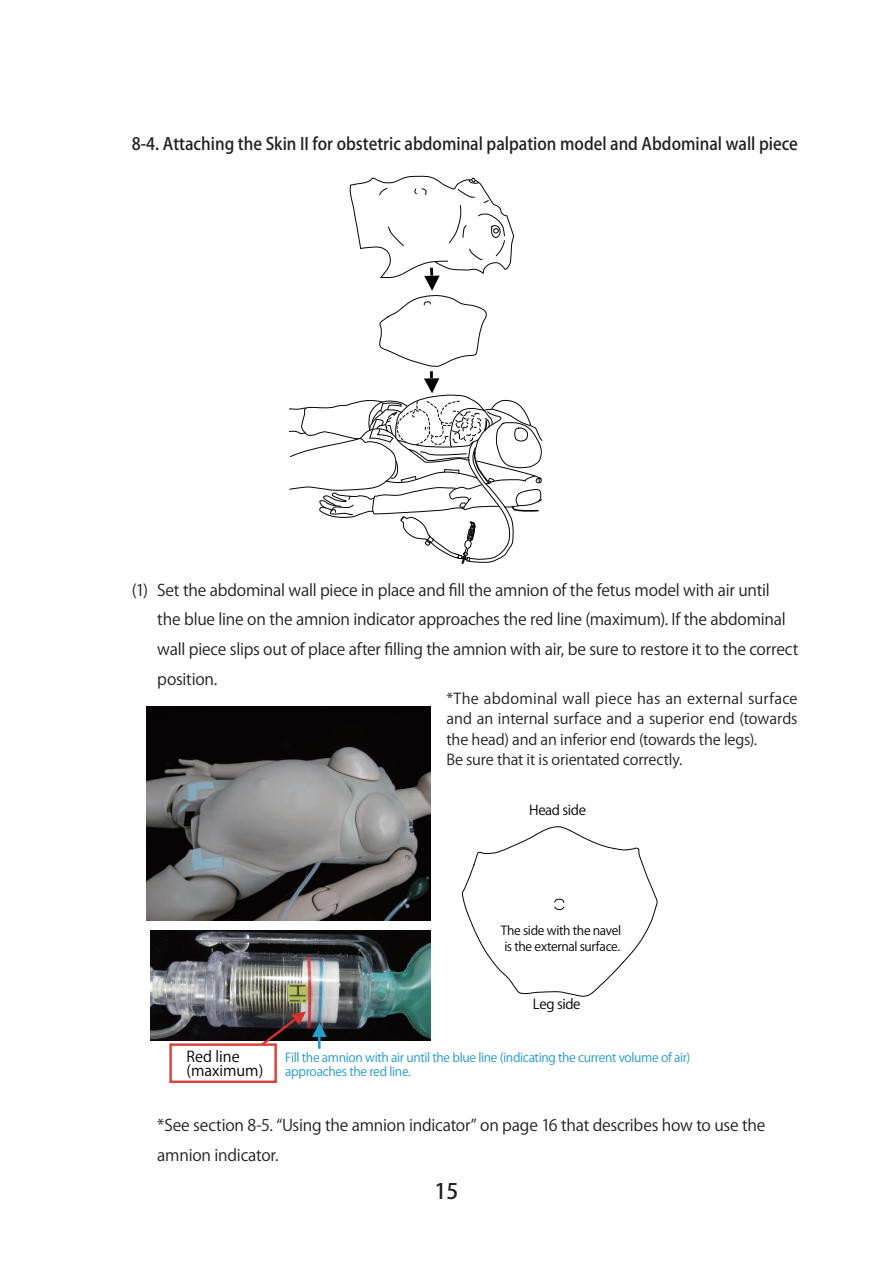
<style>
.page{position:relative;width:893px;height:1263px;background:#fff}
.page>*{position:absolute;margin:0;border:0;box-sizing:border-box;transform-origin:0 0}
.t1{font:500 21.3px "Koz Go Pro";color:#231f20}
.t2{font:500 16.95px "Koz Go Pro";color:#231f20;scale:.94 1}
.t3{font:15.9px/29.7px "Koz Go Pro";letter-spacing:-.015em;color:#231f20}
.t4{font:14.85px/20.2px "Koz Go Pro";color:#231f20}
.t5{font:14.85px/14.9px "Koz Go Pr 6 N";color:#030303}
.t6{font:14.55px "Koz Go Pr 6 N";letter-spacing:-.03em;color:#030303}
.t7{font:13.65px "Koz Go Pr 6 N";letter-spacing:-.03em;color:#030303}
.t8{font:12.3px/14.9px "Koz Go Pr 6 N";letter-spacing:-.03em;color:#2098d5}
.t9{font:12.3px/16px "Koz Go Pr 6 N";letter-spacing:-.025em;color:#030303}
</style>
<div class="page">
<img style="left:146px;top:707px;width:285px;height:213px">
<svg style="left:462px;top:826px;width:196px;height:171px"></svg>
<img style="left:150px;top:930px;width:281px;height:110px">
<hr style="left:318px;top:1035px;width:3px;height:14px;background:#289ccc">
<svg style="left:312px;top:1023px;width:15px;height:14px"></svg>
<svg style="left:247px;top:1011px;width:59px;height:32px;background:#3f2e2f"></svg>
<div style="left:169px;top:1043px;width:108px;height:40px;border:2px solid #dc4238"></div>
<svg style="left:289px;top:175px;width:254px;height:390px"></svg>
<p class="t2" style="left:132px;top:133px;width:710px">8-4. Attaching the Skin II for obstetric abdominal palpation model and Abdominal wall piece</p>
<p class="t3" style="left:157px;top:575px;width:643px;text-indent:-25px">(1) Set the abdominal wall piece in place and fill the amnion of the fetus model with air until<br>the blue line on the amnion indicator approaches the red line (maximum). If the abdominal wall piece slips out of place after filling the amnion with air, be sure to restore it to the correct position.</p>
<p class="t4" style="left:446px;top:689px;width:353px">*The abdominal wall piece has an external surface and an internal surface and a superior end (towards the head) and an inferior end (towards the legs).<br>Be sure that it is orientated correctly.</p>
<p class="t6" style="left:599px;top:751px;width:62px">Head side</p>
<p class="t7" style="left:529px;top:803px;width:58px">Head side</p>
<p class="t9" style="left:501px;top:923px;width:122px">The side with the navel is the external surface.</p>
<p class="t5" style="left:186px;top:1049px;width:78px">Red line (maximum)</p>
<p class="t7" style="left:533px;top:996px;width:49px">Leg side</p>
<p class="t8" style="left:285px;top:1050px;width:407px">Fill the amnion with air until the blue line (indicating the current volume of air) approaches the red line.</p>
<p class="t3" style="left:157px;top:1111px;width:610px">*See section 8-5. “Using the amnion indicator” on page 16 that describes how to use the amnion indicator.</p>
<h1 class="t1" style="left:435px;top:1177px;width:25px">15</h1>
</div>
